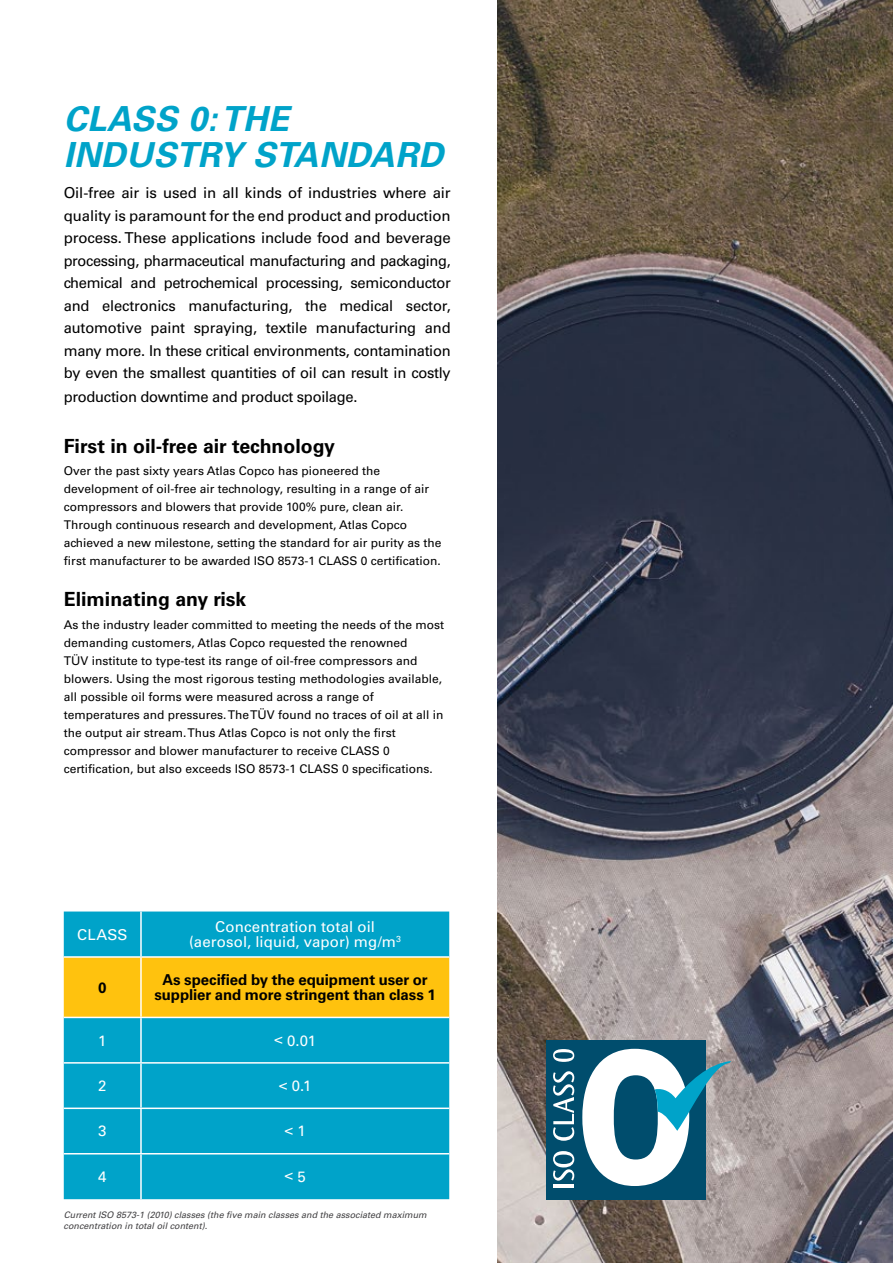
<style>
.page{position:relative;width:893px;height:1263px;background:#fff}
.page>*{position:absolute;margin:0;border:0;box-sizing:border-box;transform-origin:0 0}
.t1{font:italic 700 34.5px/36px "Univers LT Std";letter-spacing:.01em;color:#00a3c9}
.t2{font:700 19.5px "Univers LT Std";color:#000}
.t3{font:15px/22.6px "Univers LT Std";letter-spacing:-.02em;color:#000;text-align:justify}
.t4{font:15px/15px "Univers LT Std";letter-spacing:.005em;color:#fff;text-align:center}
.t5{font:700 15px/15px "Univers LT Std";letter-spacing:-.005em;color:#000;text-align:center}
.t6{font:12px/18px "Univers LT Std";color:#000}
.t7{font:italic 9px/10.8px "Univers LT Std";color:#414042}
</style>
<div class="page">
<div style="left:64px;top:911px;width:385px;height:288px;background:#00a3c9"></div>
<div style="left:64px;top:958px;width:385px;height:59px;background:#ffc20e"></div>
<hr style="left:64px;top:956px;width:77px;height:2px;background:#fff">
<hr style="left:141px;top:956px;width:308px;height:2px;background:#fff">
<hr style="left:64px;top:1017px;width:77px;height:1px;background:#fff">
<hr style="left:141px;top:1017px;width:308px;height:1px;background:#fff">
<hr style="left:64px;top:1062px;width:77px;height:1px;background:#fff">
<hr style="left:141px;top:1062px;width:308px;height:1px;background:#fff">
<hr style="left:64px;top:1107px;width:77px;height:2px;background:#fff">
<hr style="left:141px;top:1107px;width:308px;height:2px;background:#fff">
<hr style="left:64px;top:1153px;width:77px;height:1px;background:#fff">
<hr style="left:141px;top:1153px;width:308px;height:1px;background:#fff">
<hr style="left:140px;top:911px;width:2px;height:45px;background:#fff">
<hr style="left:140px;top:958px;width:2px;height:59px;background:#fff">
<hr style="left:140px;top:1018px;width:2px;height:44px;background:#fff">
<hr style="left:140px;top:1063px;width:2px;height:44px;background:#fff">
<hr style="left:140px;top:1109px;width:2px;height:44px;background:#fff">
<hr style="left:140px;top:1154px;width:2px;height:45px;background:#fff">
<img style="left:497px;top:0;width:396px;height:1263px">
<div style="left:546px;top:1040px;width:160px;height:159px;background:#004d6d"></div>
<hr style="left:553px;top:1185px;width:21px;height:3px;background:#fff">
<svg style="left:553px;top:1151px;width:21px;height:29px"></svg>
<svg style="left:553px;top:1071px;width:21px;height:70px"></svg>
<svg style="left:553px;top:1049px;width:21px;height:13px"></svg>
<svg style="left:582px;top:1049px;width:149px;height:137px"></svg>
<h1 class="t1" style="left:64px;top:102px;width:381px">CLASS 0: THE<br>INDUSTRY STANDARD</h1>
<p class="t3" style="left:64px;top:182px;width:388px">Oil-free air is used in all kinds of industries where air quality is paramount for the end product and production process. These applications include food and beverage processing, pharmaceutical manufacturing and packaging, chemical and petrochemical processing, semiconductor and electronics manufacturing, the medical sector, automotive paint spraying, textile manufacturing and many more. In these critical environments, contamination by even the smallest quantities of oil can result in costly production downtime and product spoilage.</p>
<h2 class="t2" style="left:64px;top:434px;width:273px">First in oil-free air technology</h2>
<p class="t6" style="left:64px;top:462px;width:379px">Over the past sixty years Atlas Copco has pioneered the development of oil-free air technology, resulting in a range of air compressors and blowers that provide 100% pure, clean air.<br>Through continuous research and development, Atlas Copco achieved a new milestone, setting the standard for air purity as the first manufacturer to be awarded ISO 8573-1 CLASS 0 certification.</p>
<h2 class="t2" style="left:64px;top:588px;width:184px">Eliminating any risk</h2>
<p class="t6" style="left:64px;top:615px;width:382px">As the industry leader committed to meeting the needs of the most demanding customers, Atlas Copco requested the renowned<br>TÜV institute to type-test its range of oil-free compressors and blowers. Using the most rigorous testing methodologies available, all possible oil forms were measured across a range of temperatures and pressures. The TÜV found no traces of oil at all in the output air stream. Thus Atlas Copco is not only the first compressor and blower manufacturer to receive CLASS 0 certification, but also exceeds ISO 8573-1 CLASS 0 specifications.</p>
<p class="t4" style="left:77px;top:927px;width:52px">CLASS</p>
<p class="t4" style="left:189px;top:919px;width:213px">Concentration total oil (aerosol, liquid, vapor) mg/m<sup>3</sup></p>
<p class="t5" style="left:98px;top:980px;width:10px">0</p>
<p class="t5" style="left:154px;top:972px;width:283px">As specified by the equipment user or supplier and more stringent than class 1</p>
<p class="t4" style="left:98px;top:1033px;width:10px">1</p>
<p class="t4" style="left:274px;top:1033px;width:43px">&lt; 0.01</p>
<p class="t4" style="left:98px;top:1078px;width:10px">2</p>
<p class="t4" style="left:279px;top:1078px;width:34px">&lt; 0.1</p>
<p class="t4" style="left:98px;top:1124px;width:10px">3</p>
<p class="t4" style="left:284px;top:1123px;width:23px">&lt; 1</p>
<p class="t4" style="left:98px;top:1169px;width:10px">4</p>
<p class="t4" style="left:284px;top:1168px;width:23px">&lt; 5</p>
<p class="t7" style="left:64px;top:1210px;width:365px">Current ISO 8573-1 (2010) classes (the five main classes and the associated maximum concentration in total oil content).</p>
</div>
